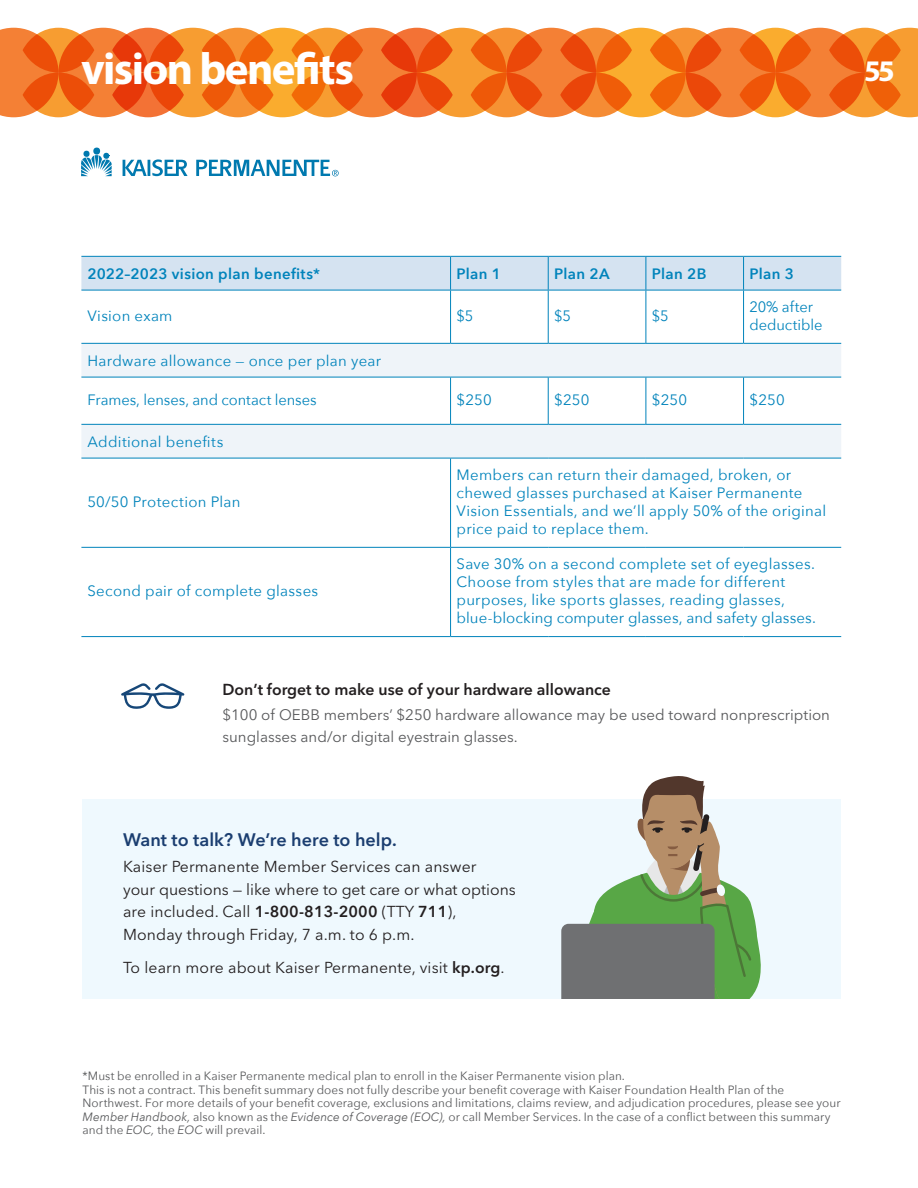
<style>
.page{position:relative;width:918px;height:1188px;background:#fff}
.page>*{position:absolute;margin:0;border:0;box-sizing:border-box;transform-origin:0 0}
.t1{font:700 45px "Myriad Pro";letter-spacing:-.035em;color:#fff}
.t2{font:700 30px "Myriad Pro";color:#fff}
.t3{font:600 18px "Avenir Next LT Pro";color:#1b3e70}
.t4{font:15.75px/22.5px "Avenir Next LT Pro";letter-spacing:.01em;color:#231f20}
.t5{font:600 15.75px "Avenir Next LT Pro";color:#231f20}
.t6{font:15.15px/21.6px "Avenir Next LT Pro";color:#58595b}
.t7{font:15px/18px "Avenir Next";letter-spacing:.02em;color:#0083bb}
.t8{font:600 15px "Avenir Next";letter-spacing:.025em;color:#0083bb}
.t9{font:15px/18px "Avenir Next";letter-spacing:-.005em;color:#0083bb}
.t10{font:12px/13.5px "Avenir Next";letter-spacing:.005em;color:#58595b}
.s1{font-weight:600}
.s2{font-style:italic}
</style>
<div class="page">
<div style="left:0;top:28px;width:51px;height:89px;background:#f48035"></div>
<svg style="left:112px;top:28px;width:72px;height:45px"></svg>
<svg style="left:23px;top:28px;width:71px;height:45px;background:#f1741f"></svg>
<svg style="left:112px;top:73px;width:72px;height:44px"></svg>
<svg style="left:202px;top:28px;width:72px;height:45px"></svg>
<svg style="left:202px;top:73px;width:72px;height:44px"></svg>
<svg style="left:291px;top:28px;width:72px;height:45px"></svg>
<svg style="left:291px;top:73px;width:72px;height:44px"></svg>
<svg style="left:381px;top:28px;width:72px;height:45px"></svg>
<svg style="left:381px;top:73px;width:72px;height:44px"></svg>
<svg style="left:471px;top:28px;width:71px;height:45px"></svg>
<svg style="left:471px;top:73px;width:71px;height:44px"></svg>
<svg style="left:23px;top:73px;width:71px;height:44px;background:#f1741f"></svg>
<svg style="left:58px;top:28px;width:90px;height:89px;background:#ee611e"></svg>
<svg style="left:148px;top:28px;width:90px;height:89px;background:#f1751c"></svg>
<svg style="left:238px;top:28px;width:89px;height:89px;background:#f5881a"></svg>
<svg style="left:327px;top:28px;width:90px;height:89px;background:#ee611e"></svg>
<svg style="left:417px;top:28px;width:90px;height:89px;background:#f1751c"></svg>
<svg style="left:507px;top:28px;width:89px;height:89px;background:#f06c25"></svg>
<svg style="left:560px;top:28px;width:72px;height:45px;background:#ef6921"></svg>
<svg style="left:560px;top:73px;width:72px;height:44px;background:#ef6921"></svg>
<svg style="left:596px;top:28px;width:90px;height:89px;background:#f68f20"></svg>
<svg style="left:650px;top:28px;width:72px;height:45px;background:#f37d1f"></svg>
<svg style="left:650px;top:73px;width:72px;height:44px;background:#f37c1f"></svg>
<svg style="left:686px;top:28px;width:89px;height:89px;background:#f06c25"></svg>
<svg style="left:739px;top:28px;width:72px;height:45px;background:#f47e1e"></svg>
<svg style="left:739px;top:73px;width:72px;height:44px;background:#f47e1e"></svg>
<svg style="left:775px;top:28px;width:90px;height:89px;background:#f27024"></svg>
<svg style="left:829px;top:28px;width:72px;height:45px"></svg>
<svg style="left:829px;top:73px;width:72px;height:44px"></svg>
<svg style="left:865px;top:28px;width:53px;height:89px;background:#f48b2a"></svg>
<div style="left:81px;top:257px;width:760px;height:33px;background:#d5e3f1"></div>
<svg style="left:81px;top:344px;width:760px;height:114px;fill:#eff4f9"></svg>
<hr style="left:81px;top:256px;width:370px;height:1px;background:#0083bb">
<hr style="left:81px;top:290px;width:370px;height:1px;background:#0083bb">
<hr style="left:81px;top:343px;width:370px;height:1px;background:#0083bb">
<hr style="left:451px;top:343px;width:97px;height:1px;background:#0083bb">
<hr style="left:548px;top:343px;width:98px;height:1px;background:#0083bb">
<hr style="left:646px;top:343px;width:98px;height:1px;background:#0083bb">
<hr style="left:744px;top:343px;width:97px;height:1px;background:#0083bb">
<hr style="left:81px;top:377px;width:370px;height:1px;background:#0083bb">
<hr style="left:81px;top:424px;width:370px;height:1px;background:#0083bb">
<hr style="left:451px;top:424px;width:97px;height:1px;background:#0083bb">
<hr style="left:548px;top:424px;width:98px;height:1px;background:#0083bb">
<hr style="left:646px;top:424px;width:98px;height:1px;background:#0083bb">
<hr style="left:744px;top:424px;width:97px;height:1px;background:#0083bb">
<hr style="left:81px;top:458px;width:370px;height:1px;background:#0083bb">
<hr style="left:81px;top:547px;width:370px;height:1px;background:#0083bb">
<hr style="left:81px;top:636px;width:370px;height:1px;background:#0083bb">
<hr style="left:451px;top:256px;width:97px;height:1px;background:#0083bb">
<hr style="left:450px;top:257px;width:1px;height:33px;background:#0083bb">
<hr style="left:548px;top:256px;width:98px;height:1px;background:#0083bb">
<hr style="left:548px;top:257px;width:1px;height:33px;background:#0083bb">
<hr style="left:646px;top:256px;width:98px;height:1px;background:#0083bb">
<hr style="left:646px;top:257px;width:1px;height:33px;background:#0083bb">
<hr style="left:744px;top:256px;width:97px;height:1px;background:#0083bb">
<hr style="left:743px;top:257px;width:1px;height:33px;background:#0083bb">
<hr style="left:451px;top:290px;width:97px;height:1px;background:#0083bb">
<hr style="left:450px;top:290px;width:1px;height:53px;background:#0083bb">
<hr style="left:548px;top:290px;width:98px;height:1px;background:#0083bb">
<hr style="left:548px;top:290px;width:1px;height:53px;background:#0083bb">
<hr style="left:646px;top:290px;width:98px;height:1px;background:#0083bb">
<hr style="left:646px;top:290px;width:1px;height:53px;background:#0083bb">
<hr style="left:744px;top:290px;width:97px;height:1px;background:#0083bb">
<hr style="left:743px;top:290px;width:1px;height:53px;background:#0083bb">
<hr style="left:450px;top:377px;width:1px;height:47px;background:#0083bb">
<hr style="left:548px;top:377px;width:1px;height:47px;background:#0083bb">
<hr style="left:646px;top:377px;width:1px;height:47px;background:#0083bb">
<hr style="left:743px;top:377px;width:1px;height:47px;background:#0083bb">
<hr style="left:451px;top:377px;width:97px;height:1px;background:#0083bb">
<hr style="left:548px;top:377px;width:98px;height:1px;background:#0083bb">
<hr style="left:646px;top:377px;width:98px;height:1px;background:#0083bb">
<hr style="left:744px;top:377px;width:97px;height:1px;background:#0083bb">
<hr style="left:451px;top:458px;width:97px;height:1px;background:#0083bb">
<hr style="left:450px;top:458px;width:1px;height:89px;background:#0083bb">
<hr style="left:548px;top:458px;width:98px;height:1px;background:#0083bb">
<hr style="left:646px;top:458px;width:98px;height:1px;background:#0083bb">
<hr style="left:744px;top:458px;width:97px;height:1px;background:#0083bb">
<hr style="left:451px;top:547px;width:97px;height:1px;background:#0083bb">
<hr style="left:450px;top:548px;width:1px;height:88px;background:#0083bb">
<hr style="left:548px;top:547px;width:98px;height:1px;background:#0083bb">
<hr style="left:646px;top:547px;width:98px;height:1px;background:#0083bb">
<hr style="left:744px;top:547px;width:97px;height:1px;background:#0083bb">
<hr style="left:451px;top:636px;width:97px;height:1px;background:#0083bb">
<hr style="left:548px;top:636px;width:98px;height:1px;background:#0083bb">
<hr style="left:646px;top:636px;width:98px;height:1px;background:#0083bb">
<hr style="left:744px;top:636px;width:97px;height:1px;background:#0083bb">
<div style="left:82px;top:799px;width:759px;height:200px;background:#eff9fe"></div>
<svg style="left:561px;top:776px;width:200px;height:223px"></svg>
<svg style="left:121px;top:683px;width:63px;height:26px"></svg>
<svg style="left:81px;top:150px;width:31px;height:26px"></svg>
<div style="left:93px;top:148px;width:7px;height:7px;background:#0079af;border-radius:50%"></div>
<svg style="left:123px;top:159px;width:65px;height:17px"></svg>
<svg style="left:196px;top:160px;width:143px;height:16px"></svg>
<h1 class="t1" style="left:81px;top:39px;width:274px">vision benefits</h1>
<h2 class="t2" style="left:864px;top:51px;width:32px">55</h2>
<p class="t8" style="left:87px;top:261px;width:234px">2022–2023 vision plan benefits*</p>
<p class="t8" style="left:457px;top:261px;width:46px">Plan 1</p>
<p class="t8" style="left:554px;top:261px;width:57px">Plan 2A</p>
<p class="t8" style="left:652px;top:261px;width:56px">Plan 2B</p>
<p class="t8" style="left:750px;top:261px;width:46px">Plan 3</p>
<p class="t7" style="left:87px;top:307px;width:87px">Vision exam</p>
<p class="t7" style="left:457px;top:307px;width:18px">$5</p>
<p class="t7" style="left:554px;top:307px;width:18px">$5</p>
<p class="t7" style="left:652px;top:307px;width:18px">$5</p>
<p class="t9" style="left:750px;top:298px;width:74px">20% after deductible</p>
<p class="t7" style="left:87px;top:352px;width:295px">Hardware allowance — once per plan year</p>
<p class="t9" style="left:87px;top:391px;width:231px">Frames, lenses, and contact lenses</p>
<p class="t7" style="left:457px;top:391px;width:37px">$250</p>
<p class="t7" style="left:554px;top:391px;width:37px">$250</p>
<p class="t7" style="left:652px;top:391px;width:37px">$250</p>
<p class="t7" style="left:750px;top:391px;width:37px">$250</p>
<p class="t7" style="left:87px;top:433px;width:137px">Additional benefits</p>
<p class="t7" style="left:87px;top:493px;width:155px">50/50 Protection Plan</p>
<p class="t7" style="left:87px;top:582px;width:232px">Second pair of complete glasses</p>
<p class="t7" style="left:457px;top:466px;width:371px">Members can return their damaged, broken, or chewed glasses purchased at Kaiser Permanente Vision Essentials, and we’ll apply 50% of the original price paid to replace them.</p>
<p class="t7" style="left:457px;top:555px;width:361px">Save 30% on a second complete set of eyeglasses.<br>Choose from styles that are made for different purposes, like sports glasses, reading glasses, blue-blocking computer glasses, and safety glasses.</p>
<h3 class="t5" style="left:223px;top:680px;width:390px">Don’t forget to make use of your hardware allowance</h3>
<p class="t6" style="left:223px;top:704px;width:609px">$100 of OEBB members’ $250 hardware allowance may be used toward nonprescription sunglasses and/or digital eyestrain glasses.</p>
<h3 class="t3" style="left:123px;top:829px;width:275px">Want to talk? We’re here to help.</h3>
<h3 class="t4" style="left:123px;top:856px;width:394px">Kaiser Permanente Member Services can answer<br>your questions — like where to get care or what options are included. Call <span class="s1">1-800-813-2000</span> (TTY <span class="s1">711</span>), Monday through Friday, 7 a.m. to 6 p.m.</h3>
<h3 class="t4" style="left:123px;top:957px;width:383px">To learn more about Kaiser Permanente, visit <span class="s1">kp.org</span>.</h3>
<p class="t10" style="left:83px;top:1069px;width:760px">*Must be enrolled in a Kaiser Permanente medical plan to enroll in the Kaiser Permanente vision plan.<br>This is not a contract. This benefit summary does not fully describe your benefit coverage with Kaiser Foundation Health Plan of the Northwest. For more details of your benefit coverage, exclusions and limitations, claims review, and adjudication procedures, please see your <span class="s2">Member Handbook,</span> also known as the <span class="s2">Evidence of Coverage (EOC),</span> or call Member Services. In the case of a conflict between this summary and the <span class="s2">EOC,</span> the <span class="s2">EOC</span> will prevail.</p>
</div>
